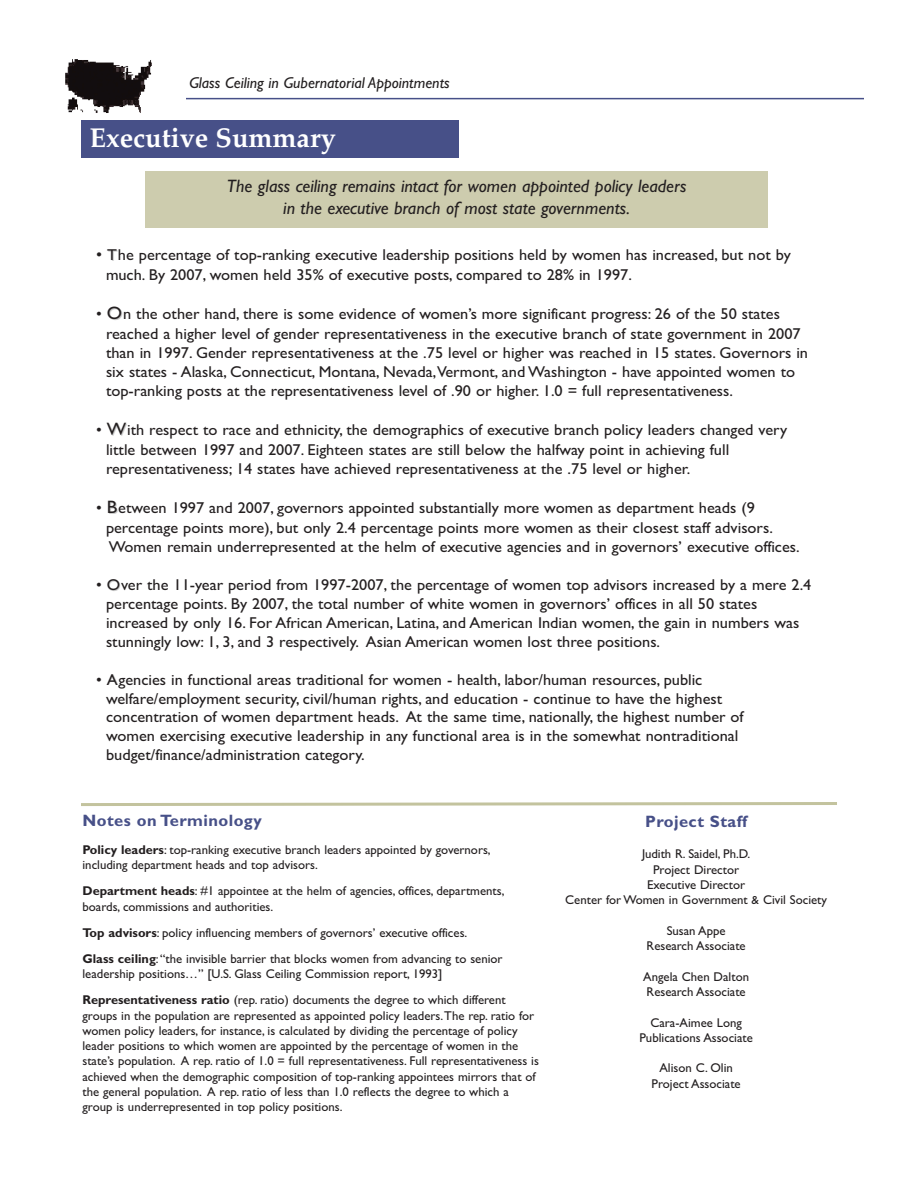
<style>
.page{position:relative;width:918px;height:1188px;background:#fff}
.page>*{position:absolute;margin:0;border:0;box-sizing:border-box;transform-origin:0 0}
.t1{font:700 27px "Palatino Linotype";color:#fff}
.t2{font:italic 18px/21.6px "Gill Sans";color:#231f20;text-align:center}
.t3{font:700 16.5px "Gill Sans";letter-spacing:.03em;color:#475088}
.t4{font:15.75px/18.9px "Gill Sans";color:#231f20;scale:1.04 1}
.t5{font:italic 15.75px "Gill Sans";color:#231f20}
.t6{font:12.75px/15.3px "Gill Sans";color:#231f20}
.s1{font-size:16.5px}
.s2{font-size:18px;color:#ccc}
.s3{font-size:18px}
.s4{font-weight:700}
.s5{font-size:12px}
</style>
<div class="page">
<img style="left:65px;top:59px;width:87px;height:54px">
<div style="left:81px;top:120px;width:378px;height:38px;background:#475088"></div>
<div style="left:146px;top:171px;width:622px;height:57px;background:#cdccae"></div>
<svg style="left:81px;top:802px;width:756px;height:4px;background:#d1d1b5"></svg>
<hr style="left:186px;top:98px;width:678px;height:1px;background:#475088">
<p class="t5" style="left:189px;top:73px;width:262px">Glass Ceiling in Gubernatorial Appointments</p>
<h1 class="t1" style="left:90px;top:122px;width:247px">Executive Summary</h1>
<p class="t2" style="left:227px;top:175px;width:461px">The glass ceiling remains intact for women appointed policy leaders in the executive branch of most state governments.</p>
<p class="t4" style="left:106px;top:245px;width:660px;line-height:19.4px;text-indent:-10px"><span class="s1">•</span> The percentage of top-ranking executive leadership positions held by women has increased, but not by much. By 2007, women held 35% of executive posts, compared to 28% in 1997.</p>
<p class="t4" style="left:106px;top:304px;width:677px;text-indent:-10px">• <span class="s2">O</span>n the other hand, there is some evidence of women’s more significant progress: 26 of the 50 states reached a higher level of gender representativeness in the executive branch of state government in 2007 than in 1997. Gender representativeness at the .75 level or higher was reached in 15 states. Governors in six states - Alaska, Connecticut, Montana, Nevada,Vermont, and Washington - have appointed women to top-ranking posts at the representativeness level of .90 or higher. 1.0 = full representativeness.</p>
<p class="t4" style="left:106px;top:420px;width:657px;line-height:19.5px;text-indent:-10px">• <span class="s2">W</span>ith respect to race and ethnicity, the demographics of executive branch policy leaders changed very little between 1997 and 2007. Eighteen states are still below the halfway point in achieving full representativeness; 14 states have achieved representativeness at the .75 level or higher.</p>
<p class="t4" style="left:106px;top:498px;width:669px;line-height:19.5px;text-indent:-10px">• <span class="s3">B</span>etween 1997 and 2007, governors appointed substantially more women as department heads (9 percentage points more), but only 2.4 percentage points more women as their closest staff advisors.<br>Women remain underrepresented at the helm of executive agencies and in governors’ executive offices.</p>
<p class="t4" style="left:106px;top:575px;width:680px;text-indent:-10px">• Over the 11-year period from 1997-2007, the percentage of women top advisors increased by a mere 2.4 percentage points. By 2007, the total number of white women in governors’ offices in all 50 states increased by only 16. For African American, Latina, and American Indian women, the gain in numbers was stunningly low: 1, 3, and 3 respectively. Asian American women lost three positions.</p>
<p class="t4" style="left:106px;top:670px;width:615px;text-indent:-10px">• Agencies in functional areas traditional for women - health, labor/human resources, public welfare/employment security, civil/human rights, and education - continue to have the highest concentration of women department heads. At the same time, nationally, the highest number of women exercising executive leadership in any functional area is in the somewhat nontraditional budget/finance/administration category.</p>
<p class="t3" style="left:82px;top:811px;width:181px">Notes on Terminology</p>
<p class="t6" style="left:82px;top:842px;width:410px"><span class="s4">Policy leaders</span>: top-ranking executive branch leaders appointed by governors, including department heads and top advisors.</p>
<p class="t6" style="left:82px;top:883px;width:424px"><span class="s4">Department heads</span>: #1 appointee at the helm of agencies, offices, departments, boards, commissions and authorities.</p>
<p class="t6" style="left:82px;top:919px;width:422px;line-height:26.1px"><span class="s4">Top advisors</span>: policy influencing members of governors’ executive offices.<br><span class="s4">Glass ceiling</span>:“the invisible barrier that blocks women from advancing to senior</p>
<p class="t6" style="left:82px;top:961px;width:425px;line-height:26.1px">leadership positions…” [U.S. Glass Ceiling Commission report, 1993]<br><span class="s4">Representativeness ratio</span> (rep. ratio) documents the degree to which different</p>
<p class="t6" style="left:82px;top:1007px;width:458px">groups in the population are represented as appointed policy leaders.The rep. ratio for women policy leaders, for instance, is calculated by dividing the percentage of policy leader positions to which women are appointed by the percentage of women in the state’s population. A rep. ratio of 1.0 = full representativeness. Full representativeness is achieved when the demographic composition of top-ranking appointees mirrors that of the general population. A rep. ratio of less than 1.0 reflects the degree to which a group is underrepresented in top policy positions.</p>
<p class="t3" style="left:645px;top:811px;width:104px">Project Staff</p>
<p class="t6" style="left:565px;top:846px;width:263px;text-align:center">Judith R. Saidel, Ph.D.<br>Project Director<br>Executive Director<br>Center for Women in Government <span class="s5">&amp;</span> Civil Society</p>
<p class="t6" style="left:647px;top:923px;width:101px;text-align:center">Susan Appe<br>Research Associate</p>
<p class="t6" style="left:643px;top:969px;width:107px">Angela Chen Dalton<br>Research Associate</p>
<p class="t6" style="left:639px;top:1015px;width:115px;text-align:center">Cara-Aimee Long<br>Publications Associate</p>
<p class="t6" style="left:652px;top:1060px;width:91px;text-align:center">Alison C. Olin<br>Project Associate</p>
</div>
